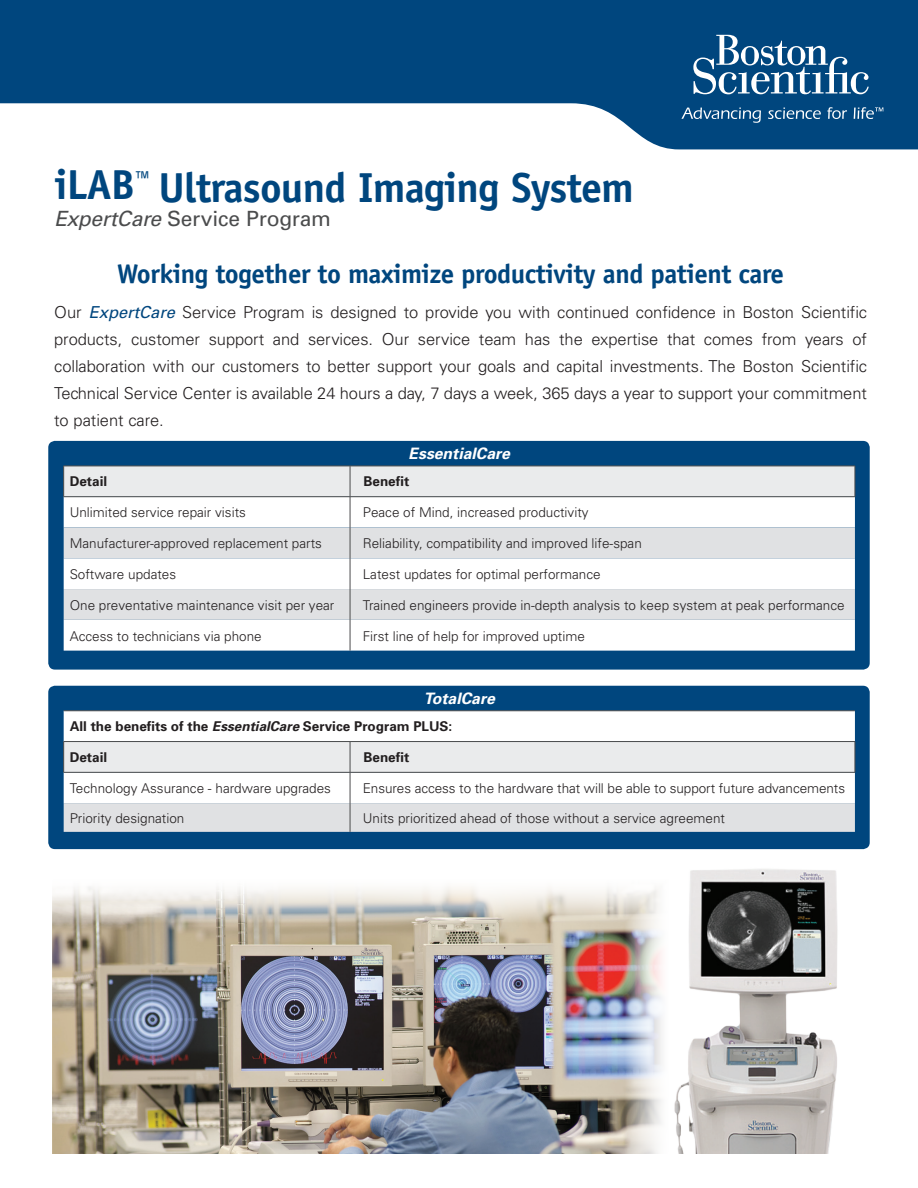
<style>
.page{position:relative;width:918px;height:1188px;background:#fff}
.page>*{position:absolute;margin:0;border:0;box-sizing:border-box;transform-origin:0 0}
.t1{font:700 42px "Officina Sans Std";letter-spacing:-.02em;color:#00467e}
.t2{font:700 27px "Officina Sans Std";letter-spacing:-.02em;color:#00467e}
.t3{font:21px "Univers";letter-spacing:-.01em;color:#4b4c4d}
.t4{font:300 16.5px/27px "Univers LT Std";letter-spacing:-.005em;color:#231f20;text-align:justify}
.t5{font:italic 700 15.75px "Univers";color:#fff}
.t6{font:300 13.5px "Univers";color:#231f20}
.t7{font:700 13.5px "Univers";color:#231f20}
.s1{font-style:italic}
.s2{font-family:"Univers"}
.s3{font-family:"Univers";font-weight:400;font-style:italic;color:#00467e}
</style>
<div class="page">
<img style="left:53px;top:886px;width:604px;height:267px">
<img style="left:657px;top:869px;width:181px;height:284px">
<svg style="left:0;top:0;width:918px;height:149px;fill:#00467e"></svg>
<svg style="left:693px;top:35px;width:176px;height:59px"></svg>
<svg style="left:681px;top:108px;width:80px;height:15px"></svg>
<svg style="left:768px;top:108px;width:53px;height:11px"></svg>
<svg style="left:827px;top:107px;width:20px;height:12px"></svg>
<svg style="left:854px;top:107px;width:29px;height:12px"></svg>
<div style="left:48px;top:441px;width:822px;height:229px;background:#00467e;border-radius:7px"></div>
<div style="left:64px;top:467px;width:791px;height:29px;background:#eaebec"></div>
<div style="left:64px;top:497px;width:791px;height:154px;background:#fff"></div>
<svg style="left:64px;top:527px;width:791px;height:93px;background:#e8e9eb"></svg>
<hr style="left:350px;top:466px;width:1px;height:31px;background:#4b4c4d">
<hr style="left:350px;top:497px;width:1px;height:30px;background:#4b4c4d">
<hr style="left:350px;top:527px;width:1px;height:31px;background:#4b4c4d">
<hr style="left:350px;top:558px;width:1px;height:31px;background:#4b4c4d">
<hr style="left:350px;top:589px;width:1px;height:31px;background:#4b4c4d">
<hr style="left:350px;top:620px;width:1px;height:31px;background:#4b4c4d">
<hr style="left:63px;top:466px;width:287px;height:1px;background:#4b4c4d">
<hr style="left:63px;top:466px;width:1px;height:31px;background:#4b4c4d">
<hr style="left:350px;top:466px;width:505px;height:1px;background:#4b4c4d">
<hr style="left:855px;top:466px;width:1px;height:31px;background:#4b4c4d">
<hr style="left:63px;top:496px;width:287px;height:1px;background:#4b4c4d">
<hr style="left:350px;top:496px;width:505px;height:1px;background:#4b4c4d">
<div style="left:48px;top:686px;width:822px;height:163px;background:#00467e;border-radius:7px"></div>
<div style="left:64px;top:711px;width:791px;height:92px;background:#fff"></div>
<div style="left:64px;top:742px;width:791px;height:30px;background:#eaebec"></div>
<hr style="left:350px;top:742px;width:1px;height:30px;background:#4b4c4d">
<hr style="left:64px;top:710px;width:286px;height:1px;background:#4b4c4d">
<hr style="left:350px;top:710px;width:505px;height:1px;background:#4b4c4d">
<hr style="left:350px;top:773px;width:1px;height:30px;background:#4b4c4d">
<svg style="left:64px;top:803px;width:791px;height:29px;background:#dedfe2"></svg>
<hr style="left:63px;top:741px;width:287px;height:1px;background:#4b4c4d">
<hr style="left:63px;top:742px;width:1px;height:30px;background:#4b4c4d">
<hr style="left:350px;top:741px;width:505px;height:1px;background:#4b4c4d">
<hr style="left:855px;top:742px;width:1px;height:30px;background:#4b4c4d">
<hr style="left:63px;top:772px;width:287px;height:1px;background:#4b4c4d">
<hr style="left:350px;top:772px;width:505px;height:1px;background:#4b4c4d">
<h1 class="t1" style="left:54px;top:161px;width:581px">iLAB<sup>™</sup> Ultrasound Imaging System</h1>
<h3 class="t3" style="left:54px;top:207px;width:278px"><span class="s1">ExpertCare</span> Service Program</h3>
<h2 class="t2" style="left:117px;top:257px;width:668px">Working together to maximize productivity and patient care</h2>
<p class="t4" style="left:54px;top:298px;width:815px"><span class="s2">Our</span> <span class="s3">ExpertCare</span> Service Program is designed to provide you with continued confidence in Boston Scientific products, customer support and services. Our service team has the expertise that comes from years of collaboration with our customers to better support your goals and capital investments. The Boston Scientific Technical Service Center is available 24 hours a day, 7 days a week, 365 days a year to support your commitment to patient care.</p>
<p class="t5" style="left:409px;top:444px;width:103px">EssentialCare</p>
<p class="t7" style="left:70px;top:473px;width:39px">Detail</p>
<p class="t7" style="left:364px;top:473px;width:47px">Benefit</p>
<p class="t6" style="left:70px;top:505px;width:178px">Unlimited service repair visits</p>
<p class="t6" style="left:363px;top:505px;width:227px">Peace of Mind, increased productivity</p>
<p class="t6" style="left:70px;top:535px;width:254px">Manufacturer-approved replacement parts</p>
<p class="t6" style="left:363px;top:535px;width:281px">Reliability, compatibility and improved life-span</p>
<p class="t6" style="left:70px;top:566px;width:108px">Software updates</p>
<p class="t6" style="left:363px;top:566px;width:239px">Latest updates for optimal performance</p>
<p class="t6" style="left:70px;top:597px;width:266px">One preventative maintenance visit per year</p>
<p class="t6" style="left:363px;top:597px;width:483px">Trained engineers provide in-depth analysis to keep system at peak performance</p>
<p class="t6" style="left:70px;top:628px;width:194px">Access to technicians via phone</p>
<p class="t6" style="left:363px;top:628px;width:224px">First line of help for improved uptime</p>
<p class="t5" style="left:424px;top:689px;width:73px">TotalCare</p>
<p class="t7" style="left:70px;top:718px;width:384px">All the benefits of the <span class="s1">EssentialCare</span> Service Program PLUS:</p>
<p class="t7" style="left:70px;top:749px;width:39px">Detail</p>
<p class="t7" style="left:364px;top:749px;width:47px">Benefit</p>
<p class="t6" style="left:70px;top:780px;width:263px">Technology Assurance - hardware upgrades</p>
<p class="t6" style="left:363px;top:780px;width:484px">Ensures access to the hardware that will be able to support future advancements</p>
<p class="t6" style="left:70px;top:810px;width:116px">Priority designation</p>
<p class="t6" style="left:363px;top:810px;width:364px">Units prioritized ahead of those without a service agreement</p>
</div>
